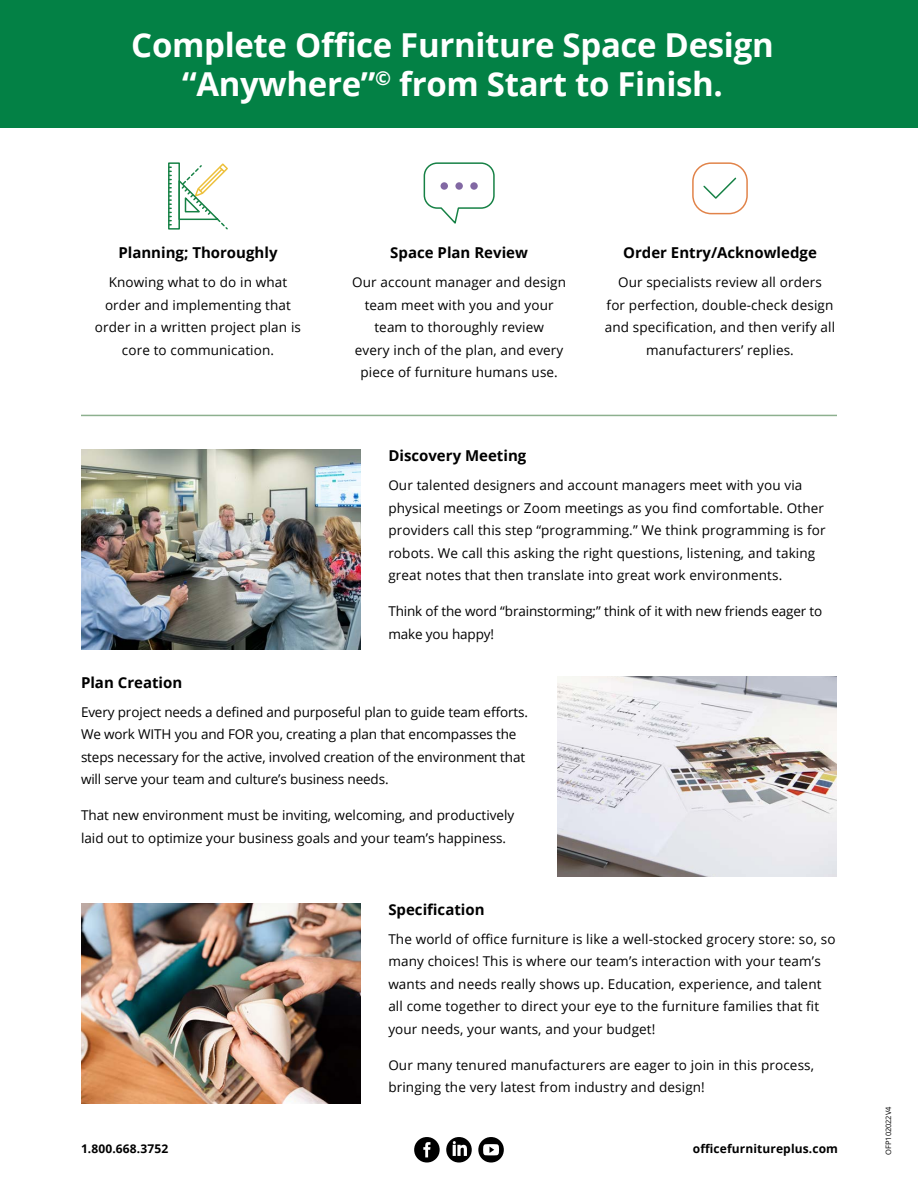
<style>
.page{position:relative;width:918px;height:1188px;background:#fff}
.page>*{position:absolute;margin:0;border:0;box-sizing:border-box;transform-origin:0 0}
.t1{font:700 33px/39px "Open Sans";letter-spacing:-.01em;color:#fff;text-align:center}
.t2{font:700 15px "Open Sans";color:#000}
.t3{font:13.5px/22.5px "Open Sans";letter-spacing:.01em;color:#000}
.t4{font:13.5px/22.5px "Open Sans";letter-spacing:-.01em;color:#000}
.t5{font:700 12px "Open Sans";letter-spacing:.01em;color:#000}
.t6{font:7.5px "Open Sans";letter-spacing:-.01em;color:#000}
</style>
<div class="page">
<div style="left:0;top:0;width:918px;height:128px;background:#038145"></div>
<img style="left:81px;top:449px;width:280px;height:201px">
<img style="left:557px;top:676px;width:280px;height:201px">
<img style="left:81px;top:903px;width:280px;height:200px">
<hr style="left:81px;top:415px;width:756px;height:1px;background:#8db08f">
<div style="left:168px;top:162px;width:12px;height:68px;border:1px solid #168145"></div>
<svg style="left:169px;top:167px;width:2px;height:59px"></svg>
<svg style="left:177px;top:162px;width:51px;height:68px"></svg>
<svg style="left:423px;top:162px;width:72px;height:62px"></svg>
<div style="left:441px;top:182px;width:7px;height:8px;background:#8268a3;border-radius:50%"></div>
<div style="left:455px;top:182px;width:8px;height:8px;background:#8268a3;border-radius:50%"></div>
<div style="left:470px;top:182px;width:8px;height:8px;background:#8268a3;border-radius:50%"></div>
<div style="left:692px;top:162px;width:56px;height:52px;border:1px solid #e18349;border-radius:18px"></div>
<svg style="left:703px;top:177px;width:34px;height:22px"></svg>
<svg style="left:478px;top:1137px;width:26px;height:26px"></svg>
<svg style="left:414px;top:1137px;width:26px;height:26px"></svg>
<svg style="left:446px;top:1137px;width:26px;height:26px"></svg>
<h1 class="t1" style="left:131px;top:24px;width:644px">Complete Office Furniture Space Design “Anywhere”<sup>©</sup> from Start to Finish.</h1>
<p class="t2" style="left:118px;top:242px;width:161px">Planning; Thoroughly</p>
<p class="t3" style="left:95px;top:271px;width:208px;text-align:center">Knowing what to do in what order and implementing that order in a written project plan is core to communication.</p>
<p class="t2" style="left:390px;top:242px;width:139px">Space Plan Review</p>
<p class="t3" style="left:352px;top:271px;width:215px;text-align:center">Our account manager and design team meet with you and your team to thoroughly review<br>every inch of the plan, and every piece of furniture humans use.</p>
<p class="t2" style="left:623px;top:242px;width:195px">Order Entry/Acknowledge</p>
<p class="t3" style="left:605px;top:271px;width:232px;text-align:center">Our specialists review all orders<br>for perfection, double-check design and specification, and then verify all manufacturers’ replies.</p>
<p class="t2" style="left:388px;top:445px;width:140px">Discovery Meeting</p>
<p class="t3" style="left:388px;top:474px;width:439px">Our talented designers and account managers meet with you via physical meetings or Zoom meetings as you find comfortable. Other providers call this step “programming.” We think programming is for robots. We call this asking the right questions, listening, and taking great notes that then translate into great work environments.</p>
<p class="t4" style="left:388px;top:600px;width:436px">Think of the word “brainstorming;” think of it with new friends eager to make you happy!</p>
<p class="t2" style="left:81px;top:672px;width:103px">Plan Creation</p>
<p class="t4" style="left:81px;top:700px;width:449px">Every project needs a defined and purposeful plan to guide team efforts.<br>We work WITH you and FOR you, creating a plan that encompasses the steps necessary for the active, involved creation of the environment that will serve your team and culture’s business needs.</p>
<p class="t3" style="left:81px;top:804px;width:435px">That new environment must be inviting, welcoming, and productively laid out to optimize your business goals and your team’s happiness.</p>
<p class="t2" style="left:388px;top:899px;width:98px">Specification</p>
<p class="t3" style="left:388px;top:927px;width:449px">The world of office furniture is like a well-stocked grocery store: so, so many choices! This is where our team’s interaction with your team’s wants and needs really shows up. Education, experience, and talent all come together to direct your eye to the furniture families that fit your needs, your wants, and your budget!</p>
<p class="t3" style="left:388px;top:1053px;width:427px">Our many tenured manufacturers are eager to join in this process, bringing the very latest from industry and design!</p>
<p class="t5" style="left:81px;top:1140px;width:89px">1.800.668.3752</p>
<p class="t5" style="left:693px;top:1140px;width:147px">officefurnitureplus.com</p>
<p class="t6" style="left:883px;top:1155px;width:49px;rotate:-90deg">OFP102022V4</p>
</div>
